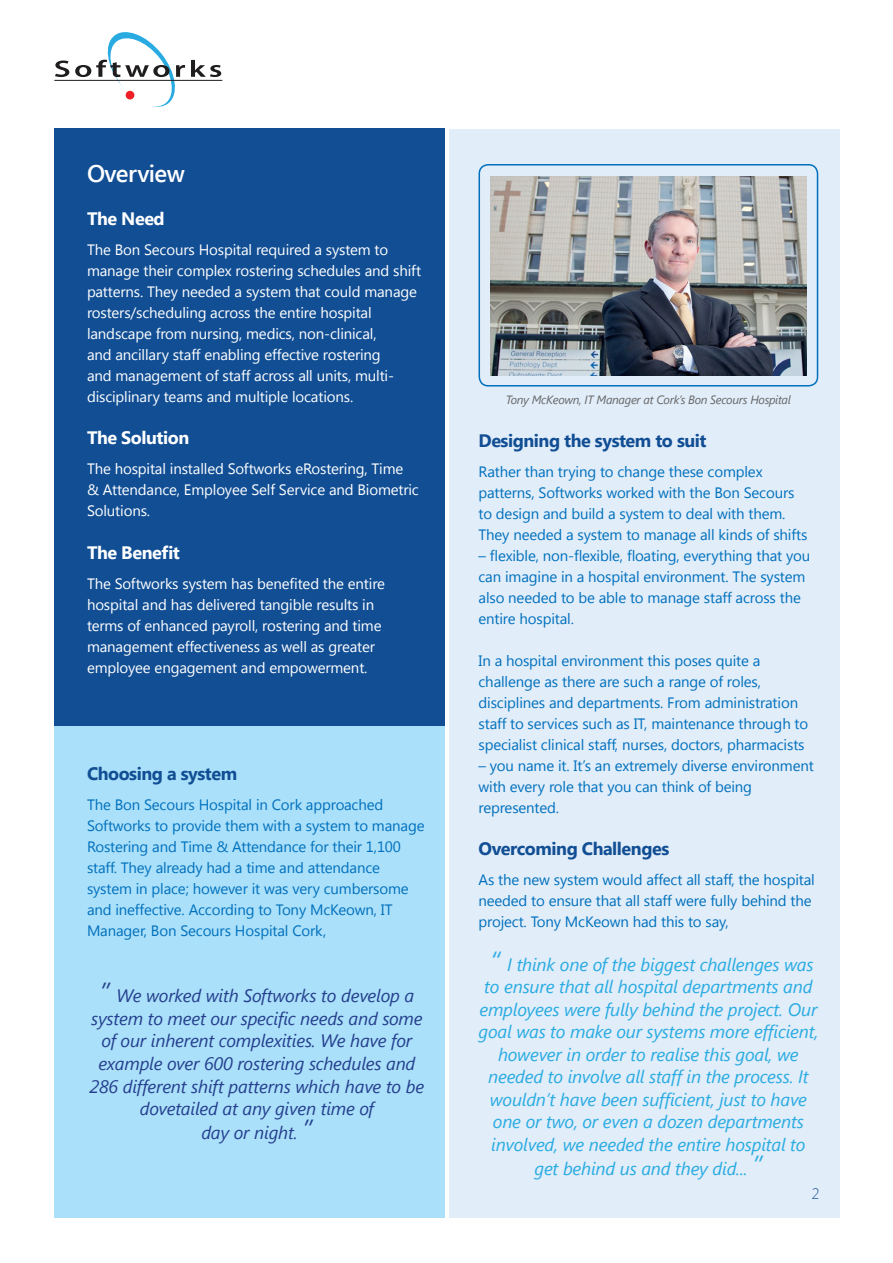
<style>
.page{position:relative;width:893px;height:1263px;background:#fff}
.page>*{position:absolute;margin:0;border:0;box-sizing:border-box;transform-origin:0 0}
.t1{font:600 24px "Segoe UI";letter-spacing:-.025em;color:#fff}
.t2{font:italic 18px/22.6px "Segoe UI";letter-spacing:-.01em;color:#29abe2;text-align:center}
.t3{font:italic 18px/22.5px "Segoe UI";letter-spacing:-.01em;color:#253f8e;text-align:center}
.t4{font:700 18px "Segoe UI";letter-spacing:-.025em;color:#114e94}
.t5{font:700 18px "Segoe UI";letter-spacing:-.025em;color:#fff}
.t6{font:15px/21px "Segoe UI";letter-spacing:-.01em;color:#0070bd}
.t7{font:15px/21px "Segoe UI";letter-spacing:-.01em;color:#fff}
.t8{font:300 15px "Segoe UI";color:#114e94}
.t9{font:italic 12px "Segoe UI";letter-spacing:-.025em;color:#666}
.s1{font-size:27px}
</style>
<div class="page">
<div style="left:55px;top:726px;width:390px;height:492px;background:#aae0f9"></div>
<div style="left:449px;top:129px;width:390px;height:1089px;background:#e1edf9"></div>
<div style="left:55px;top:129px;width:390px;height:597px;background:#114e94"></div>
<svg style="left:55px;top:61px;width:14px;height:16px"></svg>
<svg style="left:75px;top:32px;width:110px;height:75px"></svg>
<svg style="left:191px;top:60px;width:30px;height:17px"></svg>
<hr style="left:54px;top:80px;width:168px;height:1px;background:#201d1e">
<div style="left:126px;top:91px;width:8px;height:8px;background:#ee2026;border-radius:50%"></div>
<div style="left:478px;top:164px;width:340px;height:222px;border:2px solid #0070bd;border-radius:9px"></div>
<img style="left:490px;top:176px;width:316px;height:199px">
<p class="t1" style="left:87px;top:156px;width:99px">Overview</p>
<p class="t5" style="left:87px;top:206px;width:79px">The Need</p>
<p class="t7" style="left:87px;top:238px;width:336px">The Bon Secours Hospital required a system to manage their complex rostering schedules and shift patterns. They needed a system that could manage rosters/scheduling across the entire hospital landscape from nursing, medics, non-clinical,<br>and ancillary staff enabling effective rostering<br>and management of staff across all units, multi&shy;disciplinary teams and multiple locations.</p>
<p class="t5" style="left:87px;top:425px;width:104px">The Solution</p>
<p class="t7" style="left:87px;top:458px;width:333px">The hospital installed Softworks eRostering, Time &amp; Attendance, Employee Self Service and Biometric<br>Solutions.</p>
<p class="t5" style="left:87px;top:540px;width:94px">The Benefit</p>
<p class="t7" style="left:87px;top:572px;width:300px">The Softworks system has benefited the entire hospital and has delivered tangible results in terms of enhanced payroll, rostering and time management effectiveness as well as greater employee engagement and empowerment.</p>
<p class="t4" style="left:87px;top:761px;width:152px">Choosing a system</p>
<p class="t6" style="left:87px;top:794px;width:339px">The Bon Secours Hospital in Cork approached Softworks to provide them with a system to manage Rostering and Time &amp; Attendance for their 1,100 staff. They already had a time and attendance system in place; however it was very cumbersome and ineffective. According to Tony McKeown, IT Manager, Bon Secours Hospital Cork,</p>
<p class="t3" style="left:90px;top:984px;width:336px"><span class="s1">”</span> We worked with Softworks to develop a system to meet our specific needs and some of our inherent complexities. We have for example over 600 rostering schedules and 286 different shift patterns which have to be dovetailed at any given time of</p>
<p class="t3" style="left:201px;top:1120px;width:112px">day or night. <span class="s1">”</span></p>
<p class="t9" style="left:506px;top:391px;width:287px">Tony McKeown, IT Manager at Cork’s Bon Secours Hospital</p>
<p class="t4" style="left:478px;top:427px;width:230px">Designing the system to suit</p>
<p class="t6" style="left:478px;top:460px;width:331px">Rather than trying to change these complex patterns, Softworks worked with the Bon Secours to design and build a system to deal with them.<br>They needed a system to manage all kinds of shifts</p>
<p class="t6" style="left:478px;top:544px;width:333px">– flexible, non-flexible, floating, everything that you can imagine in a hospital environment. The system also needed to be able to manage staff across the entire hospital.</p>
<p class="t6" style="left:478px;top:649px;width:331px">In a hospital environment this poses quite a challenge as there are such a range of roles, disciplines and departments. From administration staff to services such as IT, maintenance through to specialist clinical staff, nurses, doctors, pharmacists</p>
<p class="t6" style="left:478px;top:754px;width:337px">– you name it. It’s an extremely diverse environment with every role that you can think of being represented.</p>
<p class="t4" style="left:478px;top:836px;width:192px">Overcoming Challenges</p>
<p class="t6" style="left:478px;top:869px;width:338px">As the new system would affect all staff, the hospital needed to ensure that all staff were fully behind the project. Tony McKeown had this to say,</p>
<p class="t2" style="left:478px;top:952px;width:341px"><span class="s1">“</span> I think one of the biggest challenges was to ensure that all hospital departments and employees were fully behind the project. Our goal was to make our systems more efficient, however in order to realise this goal, we needed to involve all staff in the process. It wouldn’t have been sufficient, just to have one or two, or even a dozen departments involved, we needed the entire hospital to get behind us and they did... <span class="s1">”</span></p>
<p class="t8" style="left:812px;top:1183px;width:9px">2</p>
</div>
